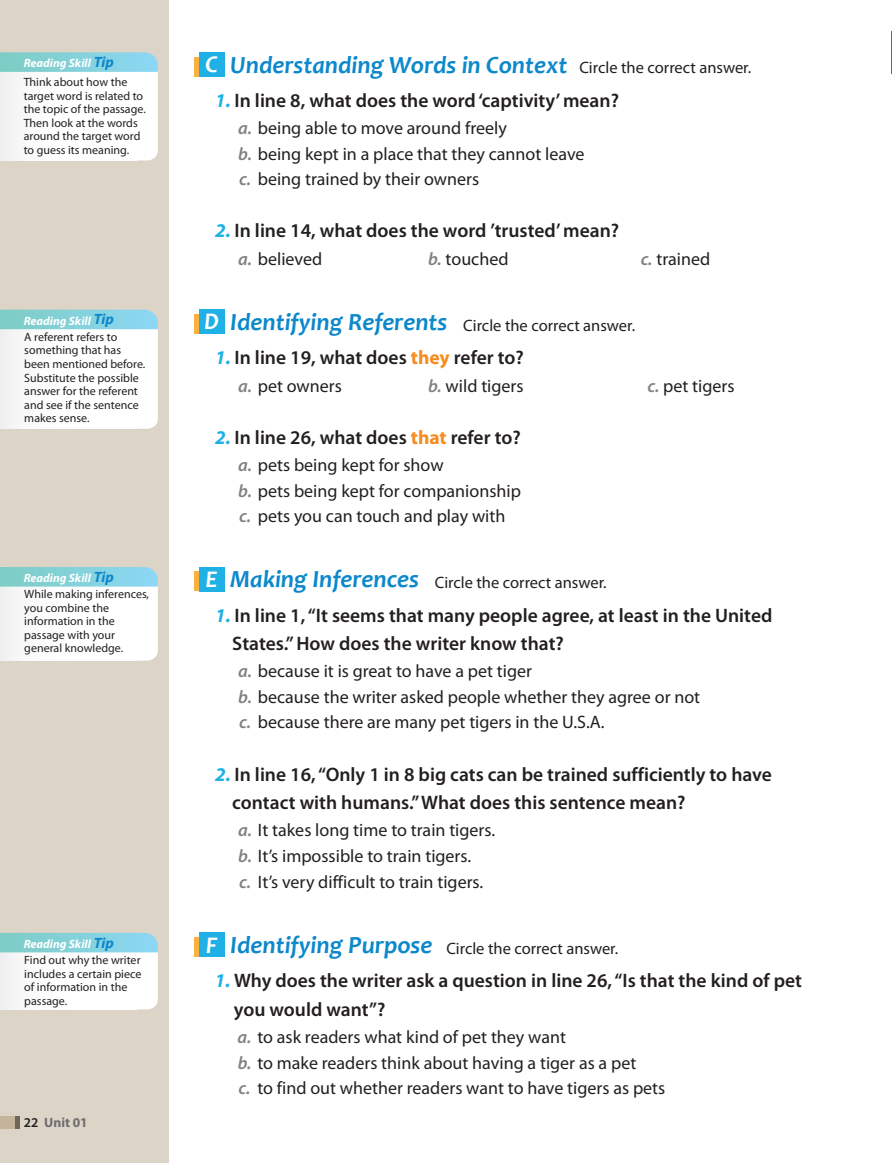
<style>
.page{position:relative;width:892px;height:1163px;background:#fff}
.page>*{position:absolute;margin:0;border:0;box-sizing:border-box;transform-origin:0 0}
.t1{font:italic 700 24.75px "Candara";color:#0c88cb}
.t2{font:italic 700 24px "Candara";color:#fff}
.RTown1-질문{font:600 19.5px "Myriad Pro";color:#231f20}
.RTown1-질문답들{font:18px "Myriad Pro";color:#231f20}
.t3{font:16.5px "Myriad Pro";color:#231f20}
.기본문장{font:700 13.5px "Myriad Pro";color:#6c6d70}
.t4{font:12px/13.5px "Myriad Pro";color:#231f20}
.t5{font:italic 700 12px "Myriad Pro";color:#fff}
.s1{font-size:15px;color:#0c88cb}
.s2{font-weight:600;color:#231f20}
.s3{font-family:"Myriad Pro";font-weight:400;font-style:normal;font-size:16.5px;color:#231f20}
.s4{font-weight:700;font-style:italic;color:#1fb0e6}
.s5{font-weight:600;font-style:italic;color:#808285}
.s6{font-family:"Candara";font-weight:700;font-style:italic;font-size:24.75px;color:#0c88cb}
.s7{font-weight:700;color:#f68c1f}
</style>
<div class="page">
<div style="left:0;top:0;width:168px;height:1162px;background:#dcd4c6"></div>
<div style="left:0;top:1115px;width:20px;height:13px;background:#c3b49b"></div>
<div style="left:15px;top:1115px;width:5px;height:13px;background:#716557"></div>
<div style="left:194px;top:57px;width:28px;height:20px;background:#fbb03f"></div>
<div style="left:199px;top:52px;width:25px;height:25px;background:#1fb0e6"></div>
<div style="left:194px;top:314px;width:28px;height:20px;background:#fbb03f"></div>
<div style="left:199px;top:310px;width:25px;height:24px;background:#1fb0e6"></div>
<div style="left:194px;top:571px;width:28px;height:20px;background:#fbb03f"></div>
<div style="left:199px;top:567px;width:25px;height:24px;background:#1fb0e6"></div>
<div style="left:194px;top:937px;width:28px;height:20px;background:#fbb03f"></div>
<div style="left:199px;top:932px;width:25px;height:25px;background:#1fb0e6"></div>
<hr style="left:891px;top:31px;width:1px;height:43px;background:#68686b">
<svg style="left:0;top:310px;width:158px;height:119px;background:#e9f5f7"></svg>
<svg style="left:0;top:567px;width:158px;height:93px;background:#e3f3f5"></svg>
<svg style="left:0;top:932px;width:158px;height:77px;background:#ddf1f3"></svg>
<svg style="left:0;top:52px;width:158px;height:108px;background:#e6f4f6"></svg>
<p class="t5" style="left:24px;top:56px;width:91px">Reading Skill <span class="s1">Tip</span></p>
<p class="t4" style="left:24px;top:75px;width:124px">Think about how the target word is related to the topic of the passage.</p>
<p class="t4" style="left:24px;top:116px;width:118px">Then look at the words around the target word to guess its meaning.</p>
<p class="t5" style="left:24px;top:313px;width:91px">Reading Skill <span class="s1">Tip</span></p>
<p class="t4" style="left:24px;top:330px;width:122px">A referent refers to something that has been mentioned before.<br>Substitute the possible answer for the referent and see if the sentence makes sense.</p>
<p class="t5" style="left:24px;top:570px;width:91px">Reading Skill <span class="s1">Tip</span></p>
<p class="t4" style="left:24px;top:587px;width:126px">While making inferences, you combine the information in the passage with your general knowledge.</p>
<p class="t5" style="left:24px;top:936px;width:91px">Reading Skill <span class="s1">Tip</span></p>
<p class="t4" style="left:24px;top:953px;width:118px">Find out why the writer includes a certain piece of information in the passage.</p>
<p class="기본문장" style="left:24px;top:1113px;width:65px"><span class="s2">22</span> Unit 01</p>
<p class="t2" style="left:205px;top:49px;width:14px">C</p>
<p class="t1" style="left:230px;top:49px;width:522px">Understanding Words in Context <span class="s3">Circle the correct answer.</span></p>
<p class="RTown1-질문" style="left:215px;top:88px;width:405px"><span class="s4">1.</span> In line 8, what does the word ‘captivity’ mean?</p>
<p class="RTown1-질문답들" style="left:238px;top:117px;width:270px"><span class="s5">a.</span> being able to move around freely</p>
<p class="RTown1-질문답들" style="left:238px;top:142px;width:348px"><span class="s5">b.</span> being kept in a place that they cannot leave</p>
<p class="RTown1-질문답들" style="left:239px;top:168px;width:241px"><span class="s5">c.</span> being trained by their owners</p>
<p class="RTown1-질문" style="left:215px;top:218px;width:405px"><span class="s4">2.</span> In line 14, what does the word ’trusted’ mean?</p>
<p class="RTown1-질문답들" style="left:238px;top:247px;width:86px"><span class="s5">a.</span> believed</p>
<p class="RTown1-질문답들" style="left:428px;top:247px;width:82px"><span class="s5">b.</span> touched</p>
<p class="RTown1-질문답들" style="left:640px;top:247px;width:71px"><span class="s5">c.</span> trained</p>
<p class="t2" style="left:204px;top:306px;width:16px">D</p>
<p class="t3" style="left:230px;top:315px;width:406px"><span class="s6">Identifying Referents</span> Circle the correct answer.</p>
<p class="RTown1-질문" style="left:215px;top:345px;width:310px"><span class="s4">1.</span> In line 19, what does <span class="s7">they</span> refer to?</p>
<p class="RTown1-질문답들" style="left:238px;top:374px;width:105px"><span class="s5">a.</span> pet owners</p>
<p class="RTown1-질문답들" style="left:428px;top:374px;width:97px"><span class="s5">b.</span> wild tigers</p>
<p class="RTown1-질문답들" style="left:647px;top:374px;width:88px"><span class="s5">c.</span> pet tigers</p>
<p class="RTown1-질문" style="left:215px;top:425px;width:307px"><span class="s4">2.</span> In line 26, what does <span class="s7">that</span> refer to?</p>
<p class="RTown1-질문답들" style="left:238px;top:454px;width:207px"><span class="s5">a.</span> pets being kept for show</p>
<p class="RTown1-질문답들" style="left:238px;top:479px;width:284px"><span class="s5">b.</span> pets being kept for companionship</p>
<p class="RTown1-질문답들" style="left:239px;top:505px;width:268px"><span class="s5">c.</span> pets you can touch and play with</p>
<p class="t2" style="left:206px;top:564px;width:14px">E</p>
<p class="t3" style="left:230px;top:572px;width:378px"><span class="s6">Making Inferences</span> Circle the correct answer.</p>
<p class="RTown1-질문" style="left:215px;top:602px;width:558px"><span class="s4">1.</span> In line 1, “It seems that many people agree, at least in the United</p>
<p class="RTown1-질문" style="left:232px;top:631px;width:333px">States.” How does the writer know that?</p>
<p class="RTown1-질문답들" style="left:238px;top:660px;width:295px"><span class="s5">a.</span> because it is great to have a pet tiger</p>
<p class="RTown1-질문답들" style="left:238px;top:685px;width:463px"><span class="s5">b.</span> because the writer asked people whether they agree or not</p>
<p class="RTown1-질문답들" style="left:239px;top:711px;width:367px"><span class="s5">c.</span> because there are many pet tigers in the U.S.A.</p>
<p class="RTown1-질문" style="left:215px;top:761px;width:558px"><span class="s4">2.</span> In line 16, “Only 1 in 8 big cats can be trained sufficiently to have</p>
<p class="RTown1-질문" style="left:232px;top:790px;width:454px">contact with humans.” What does this sentence mean?</p>
<p class="RTown1-질문답들" style="left:238px;top:819px;width:258px"><span class="s5">a.</span> It takes long time to train tigers.</p>
<p class="RTown1-질문답들" style="left:238px;top:844px;width:234px"><span class="s5">b.</span> It’s impossible to train tigers.</p>
<p class="RTown1-질문답들" style="left:239px;top:870px;width:245px"><span class="s5">c.</span> It’s very difficult to train tigers.</p>
<p class="t2" style="left:206px;top:929px;width:13px">F</p>
<p class="t3" style="left:230px;top:938px;width:389px"><span class="s6">Identifying Purpose</span> Circle the correct answer.</p>
<p class="RTown1-질문" style="left:215px;top:968px;width:588px"><span class="s4">1.</span> Why does the writer ask a question in line 26, “Is that the kind of pet</p>
<p class="RTown1-질문" style="left:234px;top:997px;width:153px">you would want”?</p>
<p class="RTown1-질문답들" style="left:237px;top:1026px;width:330px"><span class="s5">a.</span> to ask readers what kind of pet they want</p>
<p class="RTown1-질문답들" style="left:238px;top:1051px;width:400px"><span class="s5">b.</span> to make readers think about having a tiger as a pet</p>
<p class="RTown1-질문답들" style="left:239px;top:1077px;width:428px"><span class="s5">c.</span> to find out whether readers want to have tigers as pets</p>
</div>
